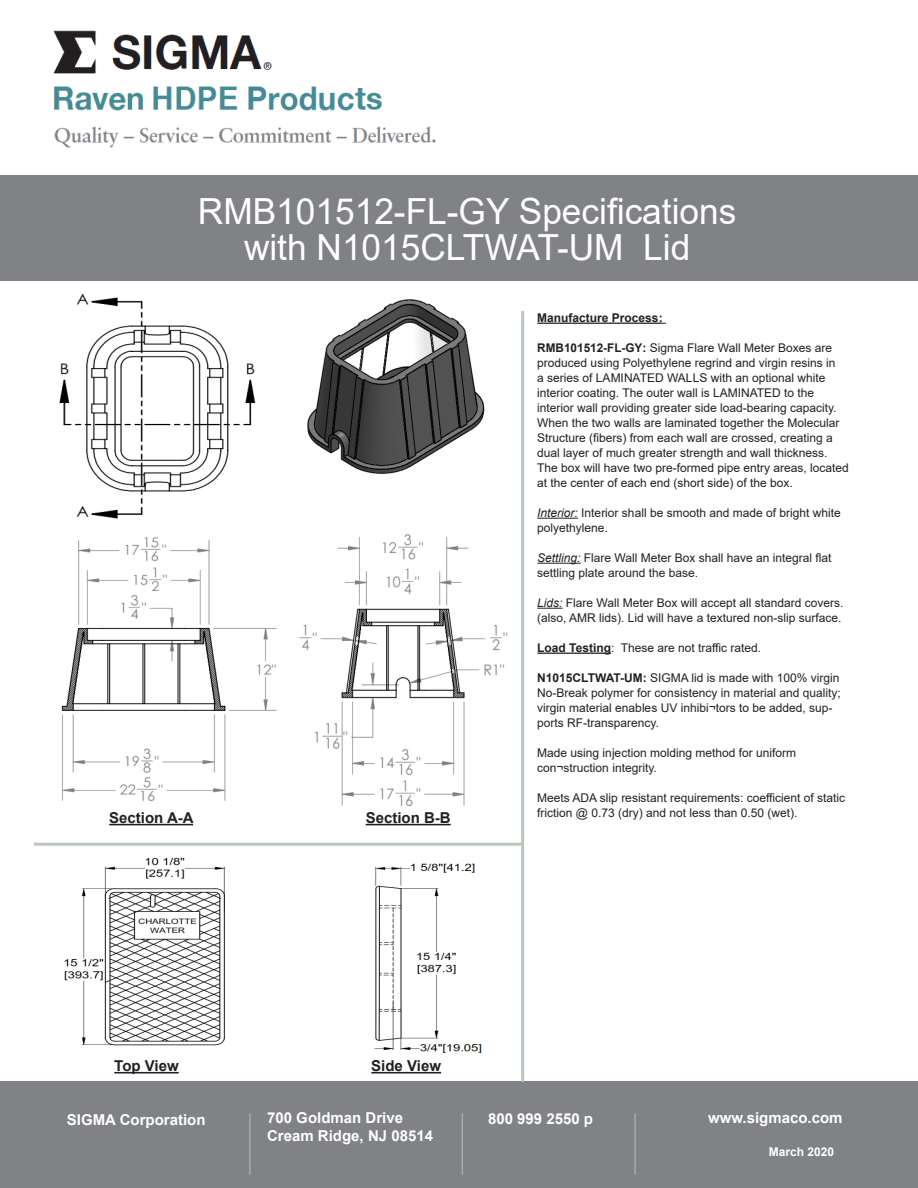
<style>
.page{position:relative;width:918px;height:1188px;background:#fff}
.page>*{position:absolute;margin:0;border:0;box-sizing:border-box;transform-origin:0 0}
.t1{font:36px "Arial";color:#fff}
.t2{font:700 15px "Arial";color:#fff}
.Locations_List{font:700 15px "Arial";color:#231f20}
.Locations_List-2{font:12px/15px "Arial";color:#231f20}
.Locations_List-3{font:700 12px "Arial";color:#231f20}
.Locations_List-4{font:700 12px "Arial";color:#fff}
.s1{font-weight:700}
.s2{font-style:italic}
</style>
<div class="page">
<img style="left:53px;top:30px;width:383px;height:118px">
<div style="left:0;top:175px;width:918px;height:106px;background:#808285"></div>
<div style="left:0;top:1082px;width:918px;height:106px;background:#808285"></div>
<hr style="left:250px;top:1113px;width:1px;height:62px;background:#bcbdc0">
<hr style="left:462px;top:1113px;width:1px;height:62px;background:#bcbdc0">
<hr style="left:635px;top:1113px;width:1px;height:62px;background:#bcbdc0">
<hr style="left:537px;top:323px;width:126px;height:1px;background:#231f20">
<hr style="left:537px;top:518px;width:41px;height:1px;background:#231f20">
<hr style="left:537px;top:563px;width:44px;height:1px;background:#231f20">
<svg style="left:537px;top:608px;width:26px;height:1px"></svg>
<hr style="left:537px;top:653px;width:74px;height:1px;background:#231f20">
<hr style="left:521px;top:311px;width:3px;height:771px;background:#bbc7bc">
<img style="left:307px;top:299px;width:178px;height:175px">
<img style="left:59px;top:293px;width:197px;height:226px">
<img style="left:61px;top:537px;width:216px;height:265px">
<img style="left:299px;top:534px;width:209px;height:273px">
<img style="left:64px;top:858px;width:418px;height:195px">
<hr style="left:114px;top:1072px;width:65px;height:1px;background:#231f20">
<hr style="left:371px;top:1072px;width:70px;height:1px;background:#231f20">
<hr style="left:109px;top:824px;width:84px;height:1px;background:#231f20">
<hr style="left:366px;top:824px;width:85px;height:1px;background:#231f20">
<hr style="left:34px;top:843px;width:488px;height:3px;background:#bbc7bc">
<p class="t1" style="left:198px;top:186px;width:540px">RMB101512-FL-GY Specifications</p>
<p class="t1" style="left:244px;top:222px;width:448px">with N1015CLTWAT-UM Lid</p>
<p class="Locations_List" style="left:109px;top:807px;width:86px">Section A-A</p>
<p class="Locations_List" style="left:366px;top:807px;width:87px">Section B-B</p>
<p class="Locations_List-3" style="left:537px;top:309px;width:127px">Manufacture Process:</p>
<p class="Locations_List-2" style="left:537px;top:340px;width:313px"><span class="s1">RMB101512-FL-GY:</span> Sigma Flare Wall Meter Boxes are produced using Polyethylene regrind and virgin resins in<br>a series of LAMINATED WALLS with an optional white interior coating. The outer wall is LAMINATED to the interior wall providing greater side load-bearing capacity.<br>When the two walls are laminated together the Molecular Structure (fibers) from each wall are crossed, creating a dual layer of much greater strength and wall thickness.<br>The box will have two pre-formed pipe entry areas, located at the center of each end (short side) of the box.</p>
<p class="Locations_List-2" style="left:537px;top:505px;width:305px"><span class="s2">Interior:</span> Interior shall be smooth and made of bright white polyethylene.</p>
<p class="Locations_List-2" style="left:537px;top:550px;width:296px"><span class="s2">Settling:</span> Flare Wall Meter Box shall have an integral flat settling plate around the base.</p>
<p class="Locations_List-2" style="left:537px;top:595px;width:308px"><span class="s2">Lids:</span> Flare Wall Meter Box will accept all standard covers. (also, AMR lids). Lid will have a textured non-slip surface.</p>
<p class="Locations_List-2" style="left:537px;top:640px;width:225px"><span class="s1">Load Testing</span>: These are not traffic rated.</p>
<p class="Locations_List-2" style="left:537px;top:670px;width:305px"><span class="s1">N1015CLTWAT-UM:</span> SIGMA lid is made with 100% virgin No-Break polymer for consistency in material and quality; virgin material enables UV inhibi¬tors to be added, sup&shy;ports RF-transparency.</p>
<p class="Locations_List-2" style="left:537px;top:745px;width:260px">Made using injection molding method for uniform con¬struction integrity.</p>
<p class="Locations_List-2" style="left:537px;top:790px;width:309px">Meets ADA slip resistant requirements: coefficient of static friction @ 0.73 (dry) and not less than 0.50 (wet).</p>
<p class="Locations_List" style="left:114px;top:1055px;width:66px">Top View</p>
<p class="Locations_List" style="left:371px;top:1055px;width:71px">Side View</p>
<p class="t2" style="left:267px;top:1107px;width:137px">700 Goldman Drive</p>
<p class="t2" style="left:267px;top:1125px;width:167px">Cream Ridge, NJ 08514</p>
<p class="t2" style="left:67px;top:1109px;width:140px">SIGMA Corporation</p>
<p class="t2" style="left:488px;top:1108px;width:107px">800 999 2550 p</p>
<p class="t2" style="left:708px;top:1107px;width:136px">www.sigmaco.com</p>
<p class="Locations_List-4" style="left:769px;top:1144px;width:67px">March 2020</p>
</div>
